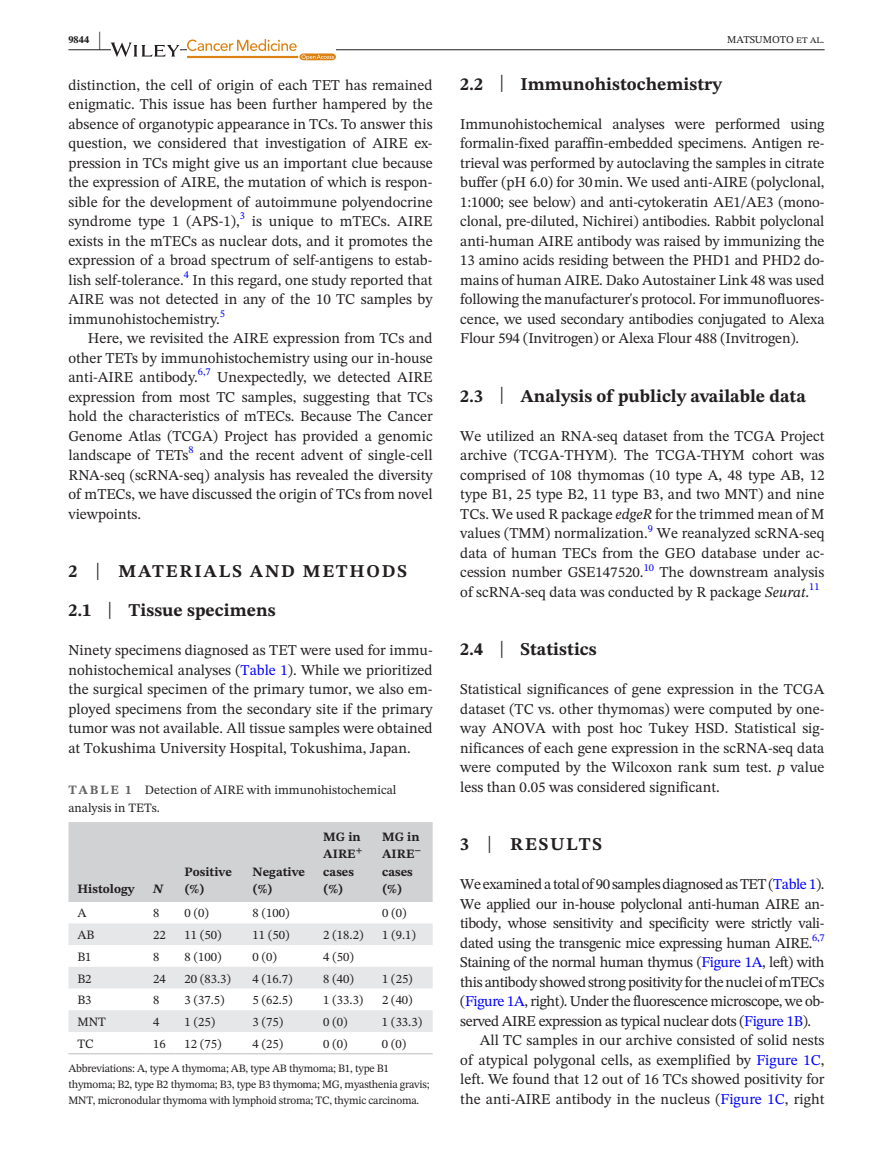
<style>
.page{position:relative;width:893px;height:1174px;background:#fff}
.page>*{position:absolute;margin:0;border:0;box-sizing:border-box;transform-origin:0 0}
.t1{font:700 18px "STIX Two Text";color:#231f20}
.t2{font:700 18px/39px "STIX Two Text";letter-spacing:.085em;color:#231f20}
.t3{font:700 18px "STIX Two Text";letter-spacing:.1em;color:#231f20}
.t4{font:15px/19.5px "STIX Two Text";color:#231f20;text-align:justify}
.t5{font:15px "STIX Two Text";letter-spacing:-.025em;color:#231f20}
.t6{font:12.75px/18px "STIX Two Text";color:#231f20}
.t7{font:700 12.75px/17.2px "STIX Two Text";color:#231f20}
.t8{font:italic 700 12.75px "STIX Two Text";color:#231f20}
.t9{font:11.25px/15.8px "STIX Two Text";letter-spacing:-.02em;color:#231f20}
.t10{font:10.5px "STIX Two Text";color:#00f}
.t11{font:10.5px "STIX Two Text";color:#231f20}
.t12{font:700 10.5px "STIX Two Text";color:#231f20}
.s1{font-size:21px}
.s2{font-weight:400;font-size:23.7px}
.s3{font-style:italic}
.s4{color:#00f}
.s5{font-weight:700;color:#636366}
</style>
<div class="page">
<hr style="left:68px;top:49px;width:756px;height:1px;background:#231f20">
<svg style="left:111px;top:43px;width:68px;height:14px"></svg>
<svg style="left:187px;top:39px;width:149px;height:21px"></svg>
<div style="left:68px;top:822px;width:365px;height:80px;background:#d1d2d4"></div>
<svg style="left:68px;top:923px;width:365px;height:109px"></svg>
<hr style="left:68px;top:1053px;width:76px;height:1px;background:#d1d2d4">
<hr style="left:144px;top:1053px;width:31px;height:1px;background:#d1d2d4">
<hr style="left:175px;top:1053px;width:69px;height:1px;background:#d1d2d4">
<hr style="left:244px;top:1053px;width:70px;height:1px;background:#d1d2d4">
<hr style="left:314px;top:1053px;width:59px;height:1px;background:#d1d2d4">
<hr style="left:373px;top:1053px;width:60px;height:1px;background:#d1d2d4">
<p class="t12" style="left:68px;top:32px;width:34px">9844 <span class="s1">|</span></p>
<p class="t11" style="left:727px;top:32px;width:99px">MATSUMOTO et al.</p>
<p class="t4" style="left:68px;top:75px;width:366px">distinction, the cell of origin of each TET has remained enigmatic. This issue has been further hampered by the absence of organotypic appearance in TCs. To answer this question, we considered that investigation of AIRE ex&shy;pression in TCs might give us an important clue because the expression of AIRE, the mutation of which is respon&shy;sible for the development of autoimmune polyendocrine syndrome type 1 (APS-1),</p>
<p class="t1" style="left:460px;top:71px;width:263px">2.2 <span class="s2">|</span> Immunohistochemistry</p>
<p class="t4" style="left:460px;top:114px;width:366px">Immunohistochemical analyses were performed using formalin-fixed paraffin-embedded specimens. Antigen re&shy;trieval was performed by autoclaving the samples in citrate buffer (pH 6.0) for 30min. We used anti-AIRE (polyclonal, 1:1000; see below) and anti-cytokeratin AE1/AE3 (mono&shy;clonal, pre-diluted, Nichirei) antibodies. Rabbit polyclonal anti-human AIRE antibody was raised by immunizing the 13 amino acids residing between the PHD1 and PHD2 do&shy;mains of human AIRE. Dako Autostainer Link 48 was used following the manufacturer's protocol. For immunofluores&shy;cence, we used secondary antibodies conjugated to Alexa Flour 594 (Invitrogen) or Alexa Flour 488 (Invitrogen).</p>
<p class="t10" style="left:240px;top:208px;width:7px">3</p>
<p class="t4" style="left:68px;top:211px;width:366px;text-indent:183px">is unique to mTECs. AIRE exists in the mTECs as nuclear dots, and it promotes the expression of a broad spectrum of self-antigens to estab&shy;lish self-tolerance.</p>
<p class="t10" style="left:184px;top:267px;width:7px">4</p>
<p class="t4" style="left:68px;top:270px;width:366px;text-indent:124px">In this regard, one study reported that AIRE was not detected in any of the 10 TC samples by immunohistochemistry.</p>
<p class="t10" style="left:220px;top:306px;width:7px">5</p>
<p class="t4" style="left:68px;top:328px;width:366px;text-indent:20px">Here, we revisited the AIRE expression from TCs and other TETs by immunohistochemistry using our in-house anti-AIRE antibody.</p>
<p class="t10" style="left:198px;top:364px;width:14px">6,7</p>
<p class="t4" style="left:68px;top:367px;width:366px;text-indent:149px">Unexpectedly, we detected AIRE expression from most TC samples, suggesting that TCs hold the characteristics of mTECs. Because The Cancer Genome Atlas (TCGA) Project has provided a genomic landscape of TETs</p>
<p class="t1" style="left:460px;top:383px;width:347px">2.3 <span class="s2">|</span> Analysis of publicly available data</p>
<p class="t4" style="left:460px;top:426px;width:366px">We utilized an RNA-seq dataset from the TCGA Project archive (TCGA-THYM). The TCGA-THYM cohort was comprised of 108 thymomas (10 type A, 48 type AB, 12 type B1, 25 type B2, 11 type B3, and two MNT) and nine TCs. We used R package <span class="s3">edgeR</span> for the trimmed mean of M values (TMM) normalization.</p>
<p class="t10" style="left:188px;top:442px;width:7px">8</p>
<p class="t4" style="left:68px;top:445px;width:366px;text-indent:131px">and the recent advent of single-cell RNA-seq (scRNA-seq) analysis has revealed the diversity of mTECs, we have discussed the origin of TCs from novel viewpoints.</p>
<p class="t10" style="left:648px;top:520px;width:7px">9</p>
<p class="t4" style="left:460px;top:523px;width:366px;text-indent:197px">We reanalyzed scRNA-seq data of human TECs from the GEO database under ac&shy;cession number GSE147520.</p>
<p class="t2" style="left:68px;top:552px;width:340px">2 <span class="s2">|</span> MATERIALS AND METHODS<br>2.1 <span class="s2">|</span> Tissue specimens</p>
<p class="t4" style="left:68px;top:640px;width:366px">Ninety specimens diagnosed as TET were used for immu&shy;nohistochemical analyses (<span class="s4">Table 1</span>). While we prioritized the surgical specimen of the primary tumor, we also em&shy;ployed specimens from the secondary site if the primary tumor was not available. All tissue samples were obtained at Tokushima University Hospital, Tokushima, Japan.</p>
<p class="t10" style="left:644px;top:559px;width:12px">10</p>
<p class="t4" style="left:460px;top:562px;width:366px;text-indent:199px">The downstream analysis of scRNA-seq data was conducted by R package <span class="s3">Seurat</span>.</p>
<p class="t10" style="left:809px;top:579px;width:12px">11</p>
<p class="t1" style="left:460px;top:636px;width:138px">2.4 <span class="s2">|</span> Statistics</p>
<p class="t4" style="left:460px;top:679px;width:366px">Statistical significances of gene expression in the TCGA dataset (TC vs. other thymomas) were computed by one&shy;way ANOVA with post hoc Tukey HSD. Statistical sig&shy;nificances of each gene expression in the scRNA-seq data were computed by the Wilcoxon rank sum test. <span class="s3">p</span> value less than 0.05 was considered significant.</p>
<p class="t6" style="left:68px;top:781px;width:329px"><span class="s5">TABLE 1</span> Detection of AIRE with immunohistochemical analysis in TETs.</p>
<p class="t7" style="left:77px;top:880px;width:59px">Histology</p>
<p class="t8" style="left:153px;top:879px;width:11px">N</p>
<p class="t7" style="left:184px;top:863px;width:49px">Positive (%)</p>
<p class="t7" style="left:253px;top:863px;width:54px">Negative (%)</p>
<p class="t7" style="left:323px;top:828px;width:41px">MG in<br>AIRE<sup>+ </sup>cases (%)</p>
<p class="t7" style="left:382px;top:828px;width:41px">MG in<br>AIRE<sup>− </sup>cases (%)</p>
<p class="t6" style="left:77px;top:904px;width:11px">A</p>
<p class="t6" style="left:153px;top:904px;width:8px">8</p>
<p class="t6" style="left:184px;top:904px;width:26px">0 (0)</p>
<p class="t6" style="left:253px;top:904px;width:38px">8 (100)</p>
<p class="t6" style="left:382px;top:904px;width:26px">0 (0)</p>
<p class="t6" style="left:77px;top:925px;width:19px">AB</p>
<p class="t6" style="left:153px;top:925px;width:14px">22</p>
<p class="t6" style="left:184px;top:925px;width:38px">11 (50)</p>
<p class="t6" style="left:253px;top:925px;width:38px">11 (50)</p>
<p class="t6" style="left:323px;top:925px;width:42px">2 (18.2)</p>
<p class="t6" style="left:382px;top:925px;width:35px">1 (9.1)</p>
<p class="t6" style="left:77px;top:947px;width:16px">B1</p>
<p class="t6" style="left:153px;top:947px;width:8px">8</p>
<p class="t6" style="left:184px;top:947px;width:38px">8 (100)</p>
<p class="t6" style="left:252px;top:947px;width:26px">0 (0)</p>
<p class="t6" style="left:323px;top:947px;width:32px">4 (50)</p>
<p class="t6" style="left:77px;top:969px;width:16px">B2</p>
<p class="t6" style="left:153px;top:969px;width:14px">24</p>
<p class="t6" style="left:184px;top:969px;width:48px">20 (83.3)</p>
<p class="t6" style="left:252px;top:969px;width:42px">4 (16.7)</p>
<p class="t6" style="left:323px;top:969px;width:32px">8 (40)</p>
<p class="t6" style="left:382px;top:969px;width:32px">1 (25)</p>
<p class="t6" style="left:77px;top:991px;width:16px">B3</p>
<p class="t6" style="left:153px;top:991px;width:8px">8</p>
<p class="t6" style="left:184px;top:991px;width:42px">3 (37.5)</p>
<p class="t6" style="left:252px;top:991px;width:42px">5 (62.5)</p>
<p class="t6" style="left:323px;top:991px;width:42px">1 (33.3)</p>
<p class="t6" style="left:382px;top:991px;width:32px">2 (40)</p>
<p class="t6" style="left:77px;top:1012px;width:30px">MNT</p>
<p class="t6" style="left:153px;top:1012px;width:8px">4</p>
<p class="t6" style="left:184px;top:1012px;width:32px">1 (25)</p>
<p class="t6" style="left:252px;top:1012px;width:32px">3 (75)</p>
<p class="t6" style="left:323px;top:1012px;width:26px">0 (0)</p>
<p class="t6" style="left:382px;top:1012px;width:42px">1 (33.3)</p>
<p class="t6" style="left:77px;top:1034px;width:18px">TC</p>
<p class="t6" style="left:153px;top:1034px;width:14px">16</p>
<p class="t6" style="left:184px;top:1034px;width:38px">12 (75)</p>
<p class="t6" style="left:252px;top:1034px;width:32px">4 (25)</p>
<p class="t6" style="left:323px;top:1034px;width:26px">0 (0)</p>
<p class="t6" style="left:382px;top:1034px;width:26px">0 (0)</p>
<p class="t9" style="left:68px;top:1060px;width:362px">Abbreviations: A, type A thymoma; AB, type AB thymoma; B1, type B1 thymoma; B2, type B2 thymoma; B3, type B3 thymoma; MG, myasthenia gravis;<br>MNT, micronodular thymoma with lymphoid stroma; TC, thymic carcinoma.</p>
<p class="t3" style="left:460px;top:831px;width:143px">3 <span class="s2">|</span> RESULTS</p>
<p class="t4" style="left:460px;top:874px;width:366px">We examined a total of 90 samples diagnosed as TET (<span class="s4">Table 1</span>).<br>We applied our in-house polyclonal anti-human AIRE an&shy;tibody, whose sensitivity and specificity were strictly vali&shy;dated using the transgenic mice expressing human AIRE.</p>
<p class="t10" style="left:812px;top:930px;width:14px">6,7</p>
<p class="t5" style="left:460px;top:951px;width:366px">Staining of the normal human thymus (<span class="s4">Figure 1A</span>, left) with</p>
<p class="t5" style="left:460px;top:971px;width:366px">this antibody showed strong positivity for the nuclei of mTECs</p>
<p class="t5" style="left:460px;top:990px;width:366px">(<span class="s4">Figure 1A</span>, right). Under the fluorescence microscope, we ob-</p>
<p class="t5" style="left:460px;top:1010px;width:352px">served AIRE expression as typical nuclear dots (<span class="s4">Figure 1B</span>).</p>
<p class="t4" style="left:480px;top:1030px;width:346px">All TC samples in our archive consisted of solid nests</p>
<p class="t4" style="left:460px;top:1050px;width:366px">of atypical polygonal cells, as exemplified by <span class="s4">Figure 1C</span>,</p>
<p class="t4" style="left:460px;top:1069px;width:366px">left. We found that 12 out of 16 TCs showed positivity for</p>
<p class="t4" style="left:460px;top:1089px;width:366px">the anti-AIRE antibody in the nucleus (<span class="s4">Figure 1C</span>, right</p>
</div>
